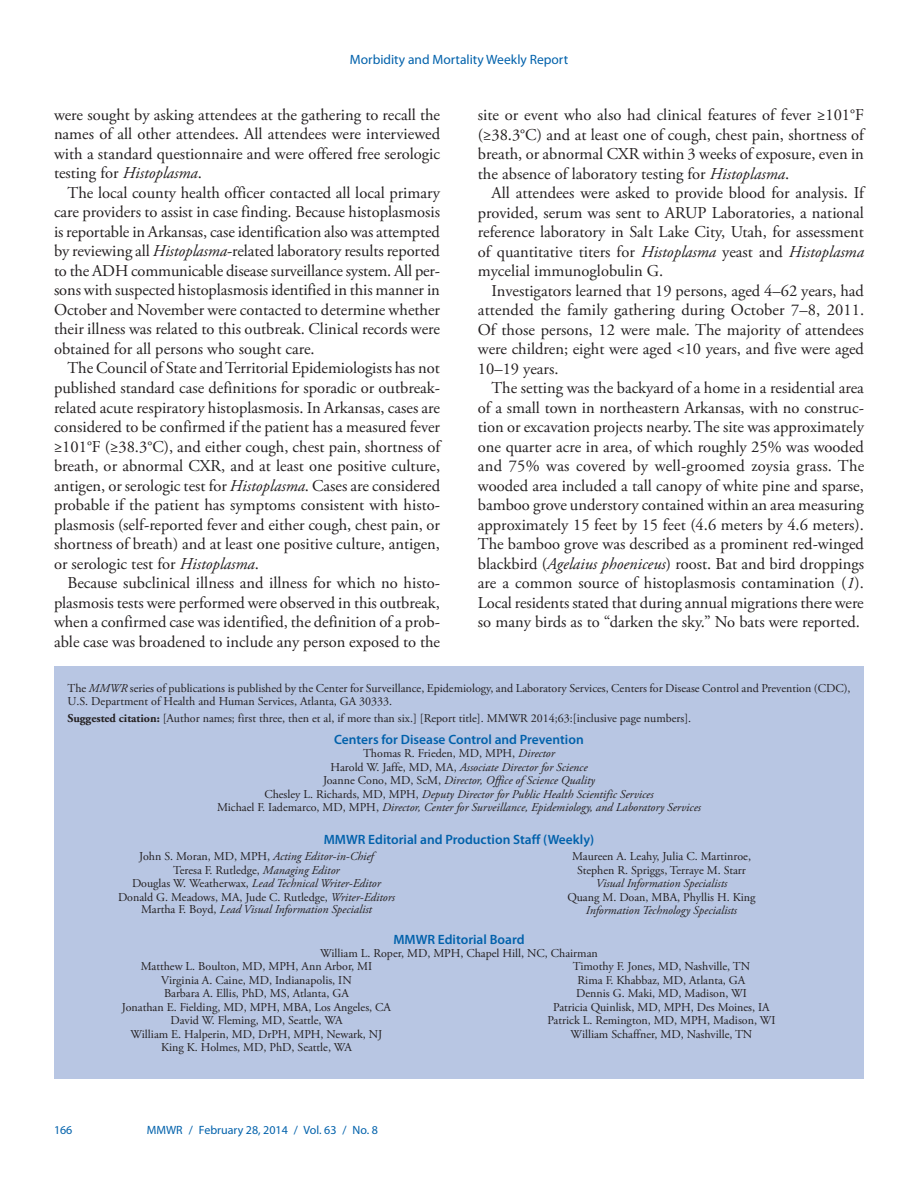
<style>
.page{position:relative;width:918px;height:1188px;background:#fff}
.page>*{position:absolute;margin:0;border:0;box-sizing:border-box;transform-origin:0 0}
.body_copy{font:16.5px/19.5px "Adobe Garamond Pro";color:#231f20;text-align:justify}
.t1{font:600 13.5px "Myriad Pro";color:#0161ab}
.t2{font:13.5px "Myriad Pro";color:#0161ab}
.t3{font:12px/13.5px "Adobe Garamond Pro";color:#231f20;text-align:center}
.t4{font:italic 12px/13.5px "Adobe Garamond Pro";color:#231f20;text-align:center}
.footer_left{font:12px "Myriad Pro";color:#0161ab}
.s1{font-style:italic}
.s2{font-weight:700}
.s3{font-style:normal}
</style>
<div class="page">
<div style="left:54px;top:666px;width:810px;height:413px;background:#b8c6e3"></div>
<p class="t2" style="left:350px;top:51px;width:220px">Morbidity and Mortality Weekly Report</p>
<p class="body_copy" style="left:54px;top:106px;width:388px">were sought by asking attendees at the gathering to recall the names of all other attendees. All attendees were interviewed with a standard questionnaire and were offered free serologic testing for <span class="s1">Histoplasma</span>.</p>
<p class="body_copy" style="left:54px;top:184px;width:388px;text-indent:13px">The local county health officer contacted all local primary care providers to assist in case finding. Because histoplasmosis is reportable in Arkansas, case identification also was attempted by reviewing all <span class="s1">Histoplasma</span>-related laboratory results reported to the ADH communicable disease surveillance system. All per&shy;sons with suspected histoplasmosis identified in this manner in October and November were contacted to determine whether their illness was related to this outbreak. Clinical records were obtained for all persons who sought care.</p>
<p class="body_copy" style="left:54px;top:359px;width:388px;text-indent:13px">The Council of State and Territorial Epidemiologists has not published standard case definitions for sporadic or outbreak&shy;related acute respiratory histoplasmosis. In Arkansas, cases are considered to be confirmed if the patient has a measured fever ≥101°F (≥38.3°C), and either cough, chest pain, shortness of breath, or abnormal CXR, and at least one positive culture, antigen, or serologic test for <span class="s1">Histoplasma</span>. Cases are considered probable if the patient has symptoms consistent with histo&shy;plasmosis (self-reported fever and either cough, chest pain, or shortness of breath) and at least one positive culture, antigen, or serologic test for <span class="s1">Histoplasma</span>.</p>
<p class="body_copy" style="left:54px;top:574px;width:388px;text-indent:13px">Because subclinical illness and illness for which no histo&shy;plasmosis tests were performed were observed in this outbreak, when a confirmed case was identified, the definition of a prob&shy;able case was broadened to include any person exposed to the</p>
<p class="body_copy" style="left:478px;top:106px;width:388px">site or event who also had clinical features of fever ≥101°F (≥38.3°C) and at least one of cough, chest pain, shortness of breath, or abnormal CXR within 3 weeks of exposure, even in the absence of laboratory testing for <span class="s1">Histoplasma</span>.</p>
<p class="body_copy" style="left:478px;top:184px;width:388px;text-indent:13px">All attendees were asked to provide blood for analysis. If provided, serum was sent to ARUP Laboratories, a national reference laboratory in Salt Lake City, Utah, for assessment of quantitative titers for <span class="s1">Histoplasma</span> yeast and <span class="s1">Histoplasma </span>mycelial immunoglobulin G.</p>
<p class="body_copy" style="left:478px;top:281px;width:388px;text-indent:13px">Investigators learned that 19 persons, aged 4–62 years, had attended the family gathering during October 7–8, 2011.<br>Of those persons, 12 were male. The majority of attendees were children; eight were aged &lt;10 years, and five were aged 10–19 years.</p>
<p class="body_copy" style="left:478px;top:379px;width:388px;text-indent:13px">The setting was the backyard of a home in a residential area of a small town in northeastern Arkansas, with no construc&shy;tion or excavation projects nearby. The site was approximately one quarter acre in area, of which roughly 25% was wooded and 75% was covered by well-groomed zoysia grass. The wooded area included a tall canopy of white pine and sparse, bamboo grove understory contained within an area measuring approximately 15 feet by 15 feet (4.6 meters by 4.6 meters).<br>The bamboo grove was described as a prominent red-winged blackbird (<span class="s1">Agelaius phoeniceus</span>) roost. Bat and bird droppings are a common source of histoplasmosis contamination (<span class="s1">1</span>).<br>Local residents stated that during annual migrations there were so many birds as to “darken the sky.” No bats were reported.</p>
<p class="t3" style="left:68px;top:682px;width:785px;text-align:left">The <span class="s1">MMWR</span> series of publications is published by the Center for Surveillance, Epidemiology, and Laboratory Services, Centers for Disease Control and Prevention (CDC),<br>U.S. Department of Health and Human Services, Atlanta, GA 30333.</p>
<p class="t3" style="left:68px;top:712px;width:625px"><span class="s2">Suggested citation:</span> [Author names; first three, then et al, if more than six.] [Report title]. MMWR 2014;63:[inclusive page numbers].</p>
<p class="t1" style="left:334px;top:731px;width:251px">Centers for Disease Control and Prevention</p>
<p class="t4" style="left:217px;top:747px;width:485px"><span class="s3">Thomas R. Frieden, MD, MPH,</span> Director<br><span class="s3">Harold W. Jaffe, MD, MA,</span> Associate Director for Science<br><span class="s3">Joanne Cono, MD, ScM,</span> Director, Office of Science Quality<br><span class="s3">Chesley L. Richards, MD, MPH,</span> Deputy Director for Public Health Scientific Services<br><span class="s3">Michael F. Iademarco, MD, MPH,</span> Director, Center for Surveillance, Epidemiology, and Laboratory Services</p>
<p class="t1" style="left:324px;top:831px;width:272px">MMWR Editorial and Production Staff (Weekly)</p>
<p class="t3" style="left:118px;top:850px;width:278px">John S. Moran, MD, MPH, <span class="s1">Acting Editor-in-Chief<br></span>Teresa F. Rutledge, <span class="s1">Managing Editor<br></span>Douglas W. Weatherwax, <span class="s1">Lead Technical Writer-Editor </span>Donald G. Meadows, MA, Jude C. Rutledge, <span class="s1">Writer-Editors</span></p>
<p class="t4" style="left:141px;top:903px;width:232px"><span class="s3">Martha F. Boyd,</span> Lead Visual Information Specialist</p>
<p class="t3" style="left:572px;top:850px;width:180px">Maureen A. Leahy, Julia C. Martinroe,<br>Stephen R. Spriggs, Terraye M. Starr</p>
<p class="t4" style="left:596px;top:877px;width:133px">Visual Information Specialists</p>
<p class="t3" style="left:567px;top:891px;width:190px">Quang M. Doan, MBA, Phyllis H. King</p>
<p class="t4" style="left:586px;top:904px;width:153px">Information Technology Specialists</p>
<p class="t1" style="left:393px;top:931px;width:133px">MMWR Editorial Board</p>
<p class="t3" style="left:320px;top:947px;width:279px">William L. Roper, MD, MPH, Chapel Hill, NC, Chairman</p>
<p class="t3" style="left:141px;top:960px;width:233px">Matthew L. Boulton, MD, MPH, Ann Arbor, MI</p>
<p class="t3" style="left:161px;top:974px;width:192px">Virginia A. Caine, MD, Indianapolis, IN</p>
<p class="t3" style="left:164px;top:987px;width:186px">Barbara A. Ellis, PhD, MS, Atlanta, GA</p>
<p class="t3" style="left:122px;top:1001px;width:271px">Jonathan E. Fielding, MD, MPH, MBA, Los Angeles, CA</p>
<p class="t3" style="left:170px;top:1014px;width:174px">David W. Fleming, MD, Seattle, WA</p>
<p class="t3" style="left:131px;top:1028px;width:253px">William E. Halperin, MD, DrPH, MPH, Newark, NJ</p>
<p class="t3" style="left:161px;top:1041px;width:192px">King K. Holmes, MD, PhD, Seattle, WA</p>
<p class="t3" style="left:548px;top:960px;width:229px">Timothy F. Jones, MD, Nashville, TN<br>Rima F. Khabbaz, MD, Atlanta, GA<br>Dennis G. Maki, MD, Madison, WI<br>Patricia Quinlisk, MD, MPH, Des Moines, IA Patrick L. Remington, MD, MPH, Madison, WI William Schaffner, MD, Nashville, TN</p>
<p class="footer_left" style="left:54px;top:1123px;width:20px">166</p>
<p class="footer_left" style="left:147px;top:1123px;width:233px">MMWR / February 28, 2014 / Vol. 63 / No. 8</p>
</div>
